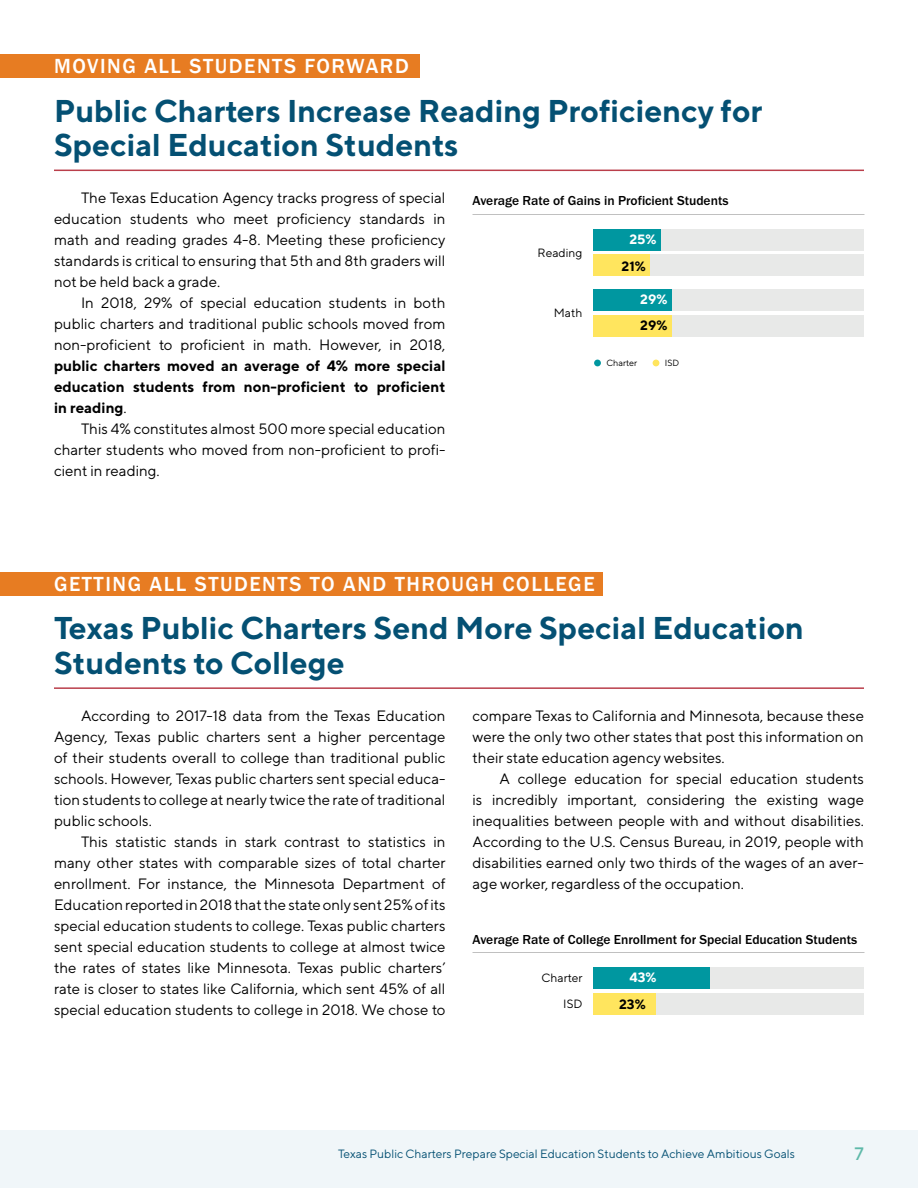
<style>
.page{position:relative;width:918px;height:1188px;background:#fff}
.page>*{position:absolute;margin:0;border:0;box-sizing:border-box;transform-origin:0 0}
.t1{font:700 31.5px/34.5px "TT Norms";color:#045073}
.t2{font:500 21px "Franklin Gothic";letter-spacing:.075em;color:#fff}
.t3{font:500 18px "TT Norms";color:#5eb9a9}
.t4{font:15px/21px "TT Norms";color:#000;text-align:justify}
.t5{font:700 15px/21px "TT Norms";color:#000;text-align:justify}
.t6{font:500 13.5px "Franklin Gothic";color:#000}
.t7{font:700 13.5px "TT Norms";color:#fff}
.t8{font:700 13.5px "TT Norms";color:#000}
.t9{font:12px "TT Norms";color:#045073}
.t10{font:12px/25.8px "TT Norms";color:#000;text-align:right}
.t11{font:9px "TT Norms";color:#000}
.s1{font-weight:400}
</style>
<div class="page">
<div style="left:0;top:1130px;width:918px;height:58px;background:#f0f6f9"></div>
<div style="left:0;top:54px;width:419px;height:24px;background:#e77c22"></div>
<hr style="left:54px;top:170px;width:810px;height:1px;background:#ba3f4b">
<div style="left:593px;top:229px;width:271px;height:21px;background:#e8e9e8"></div>
<div style="left:593px;top:255px;width:271px;height:21px;background:#e8e9e8"></div>
<div style="left:593px;top:289px;width:271px;height:22px;background:#e8e9e8"></div>
<div style="left:593px;top:315px;width:271px;height:22px;background:#e8e9e8"></div>
<div style="left:594px;top:360px;width:7px;height:6px;background:#0097a0;border-radius:50%"></div>
<svg style="left:653px;top:360px;width:6px;height:6px"></svg>
<div style="left:593px;top:255px;width:57px;height:21px;background:#ffe55e"></div>
<div style="left:593px;top:229px;width:68px;height:21px;background:#0097a0"></div>
<div style="left:593px;top:315px;width:79px;height:22px;background:#ffe55e"></div>
<div style="left:593px;top:289px;width:79px;height:22px;background:#0097a0"></div>
<div style="left:0;top:572px;width:603px;height:24px;background:#e77c22"></div>
<hr style="left:54px;top:687px;width:810px;height:2px;background:#ba3f4b">
<div style="left:593px;top:967px;width:271px;height:22px;background:#e8e9e8"></div>
<div style="left:593px;top:993px;width:271px;height:21px;background:#e8e9e8"></div>
<div style="left:593px;top:993px;width:63px;height:21px;background:#ffe55e"></div>
<div style="left:593px;top:967px;width:117px;height:22px;background:#0097a0"></div>
<h2 class="t2" style="left:54px;top:53px;width:356px">MOVING ALL STUDENTS FORWARD</h2>
<h1 class="t1" style="left:54px;top:92px;width:710px">Public Charters Increase Reading Proficiency for<br>Special Education Students</h1>
<p class="t4" style="left:54px;top:187px;width:393px;text-indent:27px">The Texas Education Agency tracks progress of special education students who meet proficiency standards in math and reading grades 4-8. Meeting these proficiency standards is critical to ensuring that 5th and 8th graders will not be held back a grade.</p>
<p class="t4" style="left:54px;top:292px;width:393px;text-indent:27px">In 2018, 29% of special education students in both public charters and traditional public schools moved from non-proficient to proficient in math. However, in 2018,</p>
<p class="t5" style="left:54px;top:355px;width:393px">public charters moved an average of 4% more special education students from non-proficient to proficient in reading<span class="s1">.</span></p>
<p class="t4" style="left:54px;top:418px;width:393px;text-indent:27px">This 4% constitutes almost 500 more special education charter students who moved from non-proficient to profi&shy;cient in reading.</p>
<p class="t6" style="left:472px;top:192px;width:258px">Average Rate of Gains in Proficient Students</p>
<p class="t10" style="left:538px;top:239px;width:46px">Reading</p>
<p class="t10" style="left:554px;top:300px;width:30px">Math</p>
<p class="t7" style="left:629px;top:231px;width:29px">25%</p>
<p class="t8" style="left:622px;top:257px;width:26px">21%</p>
<p class="t7" style="left:640px;top:291px;width:29px">29%</p>
<p class="t8" style="left:640px;top:317px;width:29px">29%</p>
<p class="t11" style="left:606px;top:357px;width:32px">Charter</p>
<p class="t11" style="left:665px;top:357px;width:16px">ISD</p>
<h2 class="t2" style="left:54px;top:571px;width:542px">GETTING ALL STUDENTS TO AND THROUGH COLLEGE</h2>
<h1 class="t1" style="left:54px;top:610px;width:752px">Texas Public Charters Send More Special Education<br>Students to College</h1>
<p class="t4" style="left:54px;top:705px;width:393px;text-indent:27px">According to 2017-18 data from the Texas Education Agency, Texas public charters sent a higher percentage of their students overall to college than traditional public schools. However, Texas public charters sent special educa&shy;tion students to college at nearly twice the rate of traditional public schools.</p>
<p class="t4" style="left:54px;top:831px;width:393px;text-indent:27px">This statistic stands in stark contrast to statistics in many other states with comparable sizes of total charter enrollment. For instance, the Minnesota Department of Education reported in 2018 that the state only sent 25% of its special education students to college. Texas public charters sent special education students to college at almost twice the rates of states like Minnesota. Texas public charters’ rate is closer to states like California, which sent 45% of all special education students to college in 2018. We chose to</p>
<p class="t4" style="left:472px;top:705px;width:393px">compare Texas to California and Minnesota, because these were the only two other states that post this information on their state education agency websites.</p>
<p class="t4" style="left:472px;top:768px;width:393px;text-indent:27px">A college education for special education students is incredibly important, considering the existing wage inequalities between people with and without disabilities.<br>According to the U.S. Census Bureau, in 2019, people with disabilities earned only two thirds of the wages of an aver&shy;age worker, regardless of the occupation.</p>
<p class="t6" style="left:472px;top:931px;width:386px">Average Rate of College Enrollment for Special Education Students</p>
<p class="t10" style="left:541px;top:965px;width:43px">Charter<br>ISD</p>
<p class="t7" style="left:630px;top:969px;width:29px">43%</p>
<p class="t8" style="left:619px;top:996px;width:28px">23%</p>
<p class="t9" style="left:338px;top:1146px;width:458px">Texas Public Charters Prepare Special Education Students to Achieve Ambitious Goals</p>
<p class="t3" style="left:855px;top:1142px;width:11px">7</p>
</div>
